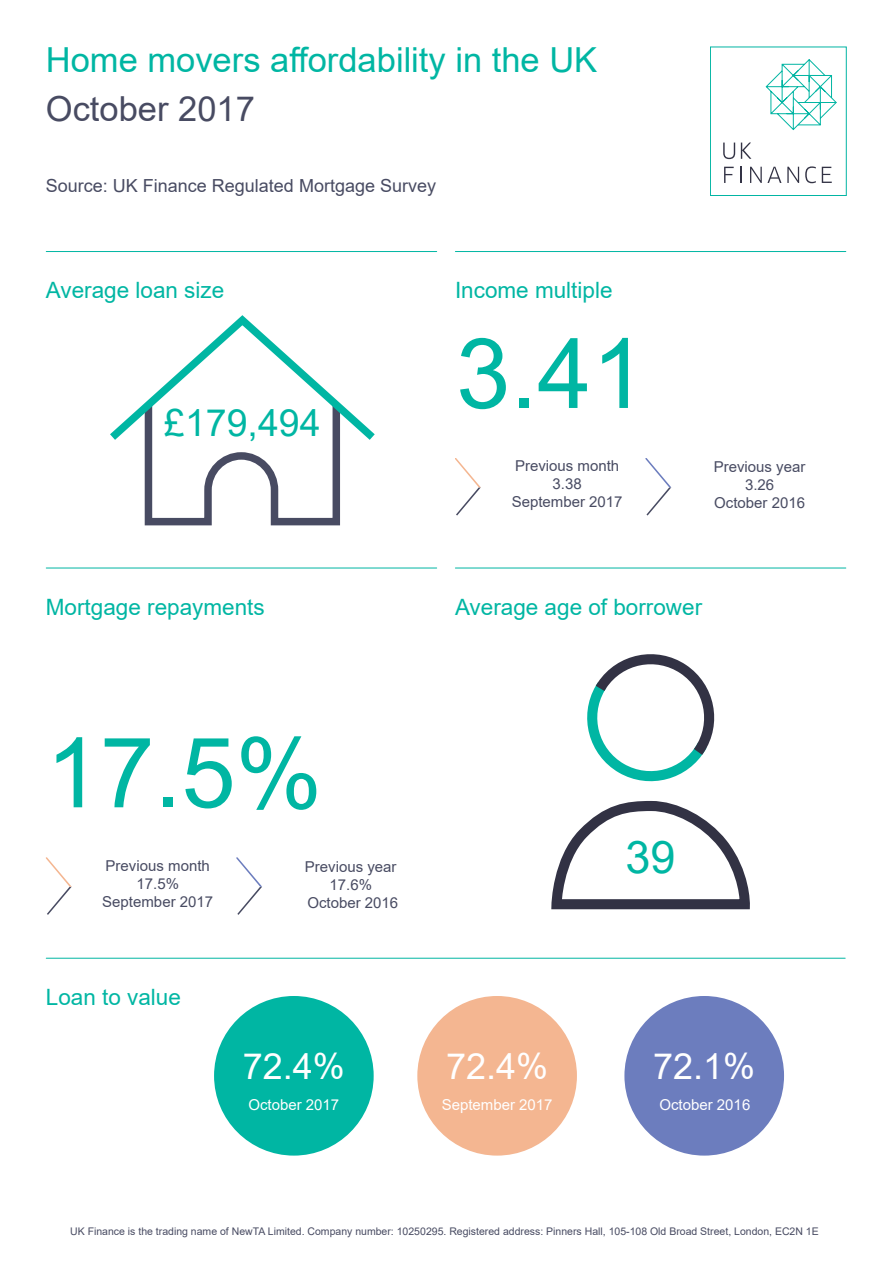
<style>
.page{position:relative;width:893px;height:1263px;background:#fff}
.page>*{position:absolute;margin:0;border:0;box-sizing:border-box;transform-origin:0 0}
.t1{font:97.5px "Arial";color:#00b6a3}
.t2{font:45px "Arial";color:#00b6a3}
.t3{font:37.5px "Arial";color:#00b6a3}
.t4{font:36px "Arial";color:#fff}
.t5{font:34.5px/49.5px "Arial";color:#00b6a3}
.t6{font:22.5px "Arial";color:#00b6a3}
.t7{font:18px "Arial";color:#484b62}
.t8{font:15px/18px "Arial";color:#484b62;text-align:center}
.t9{font:15px "Arial";color:#fff}
.t10{font:10.5px "Arial";color:#484b62}
.s1{color:#484b62}
</style>
<div class="page">
<svg style="left:551px;top:654px;width:199px;height:255px"></svg>
<svg style="left:110px;top:315px;width:265px;height:210px"></svg>
<div style="left:710px;top:47px;width:136px;height:149px;border:1px solid #02b5a3"></div>
<svg style="left:724px;top:167px;width:10px;height:16px"></svg>
<svg style="left:741px;top:167px;width:1px;height:16px"></svg>
<svg style="left:750px;top:167px;width:31px;height:16px"></svg>
<svg style="left:787px;top:167px;width:12px;height:16px"></svg>
<svg style="left:805px;top:166px;width:11px;height:17px"></svg>
<svg style="left:822px;top:167px;width:10px;height:16px"></svg>
<svg style="left:723px;top:143px;width:12px;height:16px"></svg>
<svg style="left:741px;top:143px;width:10px;height:16px"></svg>
<svg style="left:765px;top:59px;width:72px;height:71px"></svg>
<hr style="left:46px;top:958px;width:799px;height:1px;background:#00b6a3">
<div style="left:214px;top:996px;width:160px;height:159px;background:#00b6a3;border-radius:50%"></div>
<div style="left:417px;top:996px;width:160px;height:159px;background:#f4b691;border-radius:50%"></div>
<div style="left:624px;top:996px;width:160px;height:159px;background:#6c7dbe;border-radius:50%"></div>
<svg style="left:455px;top:458px;width:26px;height:57px"></svg>
<svg style="left:645px;top:458px;width:26px;height:57px"></svg>
<hr style="left:46px;top:568px;width:391px;height:1px;background:#00b6a3">
<hr style="left:455px;top:568px;width:391px;height:1px;background:#00b6a3">
<hr style="left:46px;top:251px;width:391px;height:1px;background:#00b6a3">
<hr style="left:455px;top:251px;width:391px;height:1px;background:#00b6a3">
<svg style="left:46px;top:857px;width:26px;height:58px"></svg>
<svg style="left:236px;top:857px;width:26px;height:58px"></svg>
<p class="t5" style="left:46px;top:35px;width:553px">Home movers affordability in the UK<br><span class="s1">October 2017</span></p>
<p class="t7" style="left:46px;top:173px;width:392px">Source: UK Finance Regulated Mortgage Survey</p>
<p class="t6" style="left:46px;top:275px;width:180px">Average loan size</p>
<p class="t6" style="left:455px;top:275px;width:159px">Income multiple</p>
<p class="t1" style="left:456px;top:307px;width:191px">3.41</p>
<p class="t3" style="left:164px;top:397px;width:158px">£179,494</p>
<p class="t8" style="left:515px;top:457px;width:106px">Previous month<br>3.38</p>
<p class="t8" style="left:512px;top:493px;width:112px">September 2017</p>
<p class="t8" style="left:714px;top:458px;width:93px">Previous year</p>
<p class="t8" style="left:745px;top:476px;width:31px">3.26</p>
<p class="t8" style="left:714px;top:494px;width:92px">October 2016</p>
<p class="t6" style="left:46px;top:591px;width:220px">Mortgage repayments</p>
<p class="t6" style="left:455px;top:591px;width:249px">Average age of borrower</p>
<p class="t1" style="left:46px;top:706px;width:278px">17.5%</p>
<p class="t8" style="left:106px;top:856px;width:106px">Previous month<br>17.5%</p>
<p class="t8" style="left:102px;top:892px;width:112px">September 2017</p>
<p class="t6" style="left:46px;top:981px;width:137px">Loan to value</p>
<p class="t8" style="left:305px;top:857px;width:93px">Previous year</p>
<p class="t8" style="left:329px;top:875px;width:44px">17.6%</p>
<p class="t8" style="left:307px;top:893px;width:92px">October 2016</p>
<p class="t2" style="left:626px;top:826px;width:52px">39</p>
<p class="t4" style="left:243px;top:1042px;width:104px">72.4%</p>
<p class="t9" style="left:248px;top:1095px;width:92px">October 2017</p>
<p class="t4" style="left:446px;top:1042px;width:104px">72.4%</p>
<p class="t9" style="left:442px;top:1095px;width:112px">September 2017</p>
<p class="t4" style="left:653px;top:1042px;width:104px">72.1%</p>
<p class="t9" style="left:659px;top:1095px;width:92px">October 2016</p>
<p class="t10" style="left:70px;top:1224px;width:750px">UK Finance is the trading name of NewTA Limited. Company number: 10250295. Registered address: Pinners Hall, 105-108 Old Broad Street, London, EC2N 1E</p>
</div>
